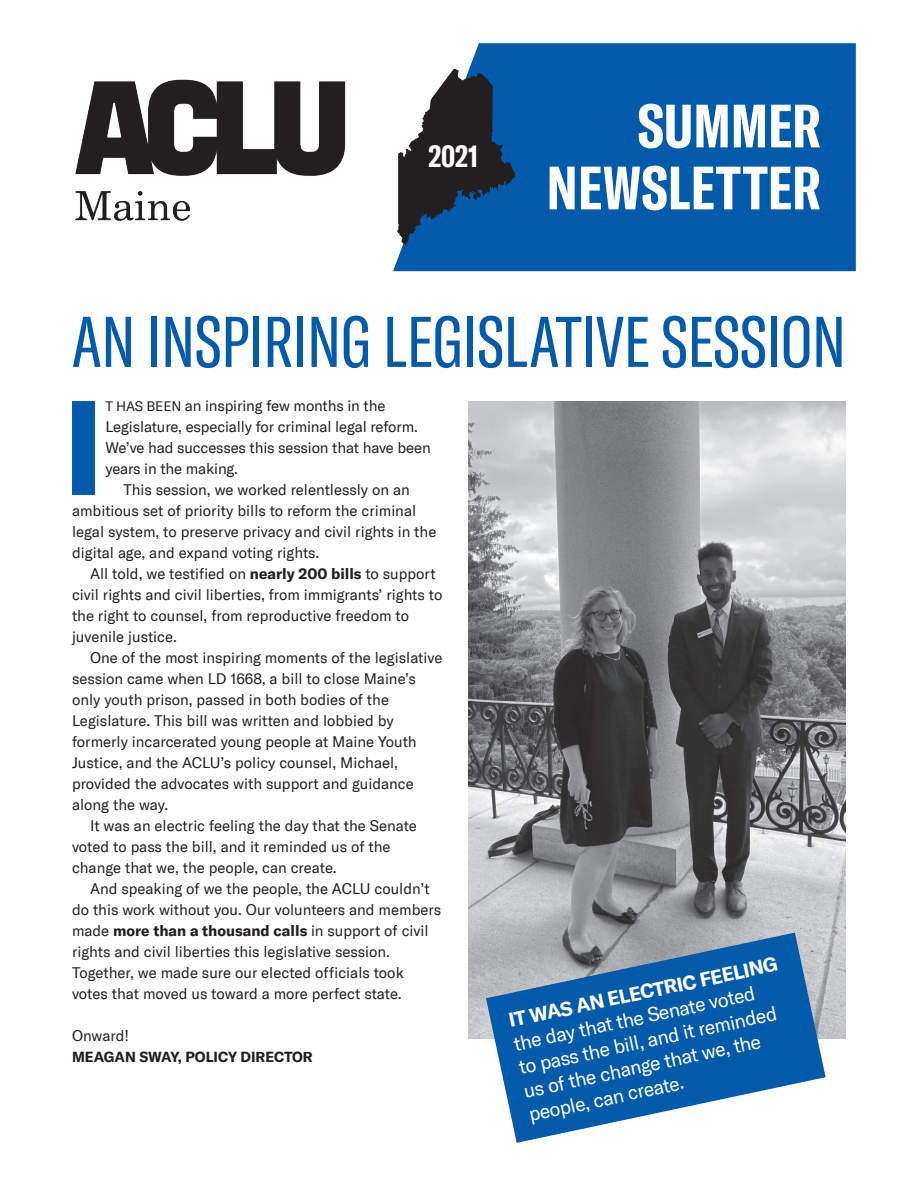
<style>
.page{position:relative;width:918px;height:1188px;background:#fff}
.page>*{position:absolute;margin:0;border:0;box-sizing:border-box;transform-origin:0 0}
.t1{font:700 131.85px "GT America";color:#015aaa}
.t2{font:extra-condensed 70.5px "GT America";color:#015aaa}
.t3{font:700 extra-condensed 60.15px/61.9px "GT America";letter-spacing:.005em;color:#fff;text-align:right}
.t4{font:700 extra-condensed 30.15px "GT America";color:#fff}
.t5{font:19.5px/24px "GT America";color:#fff}
.t6{font:700 19.5px "GT America";color:#fff}
.t7{font:15px/21px "GT America";color:#231f20}
.t8{font:700 15px "GT America";color:#231f20}
.t9{font:700 14.25px "GT America";color:#231f20}
.s1{font-size:13.5px}
.s2{font-weight:700}
.s3{font-weight:400}
</style>
<div class="page">
<img style="left:468px;top:402px;width:378px;height:636px">
<svg style="left:486px;top:933px;width:340px;height:210px;fill:#015aaa"></svg>
<div style="left:393px;top:43px;width:463px;height:228px;background:#015aaa"></div>
<svg style="left:397px;top:69px;width:118px;height:176px;background:#36516b"></svg>
<img style="left:75px;top:79px;width:271px;height:142px">
<h3 class="t4" style="left:428px;top:138px;width:51px">2021</h3>
<h3 class="t3" style="left:547px;top:95px;width:275px">SUMMER<br>NEWSLETTER</h3>
<h2 class="t2" style="left:72px;top:301px;width:775px">AN INSPIRING LEGISLATIVE SESSION</h2>
<h1 class="t1" style="left:62px;top:366px;width:43px">I</h1>
<p class="t7" style="left:105px;top:395px;width:327px"><span class="s1">T HAS BEEN</span> an inspiring few months in the Legislature, especially for criminal legal reform.<br>We’ve had successes this session that have been years in the making.</p>
<p class="t7" style="left:72px;top:479px;width:366px;text-indent:51px">This session, we worked relentlessly on an ambitious set of priority bills to reform the criminal legal system, to preserve privacy and civil rights in the digital age, and expand voting rights.</p>
<p class="t7" style="left:72px;top:563px;width:372px;text-indent:18px">All told, we testified on <span class="s2">nearly 200 bills</span> to support civil rights and civil liberties, from immigrants’ rights to the right to counsel, from reproductive freedom to juvenile justice.</p>
<p class="t7" style="left:90px;top:647px;width:354px">One of the most inspiring moments of the legislative</p>
<p class="t7" style="left:72px;top:668px;width:345px">session came when LD 1668, a bill to close Maine’s</p>
<p class="t7" style="left:72px;top:689px;width:319px">only youth prison, passed in both bodies of the</p>
<p class="t7" style="left:72px;top:710px;width:323px">Legislature. This bill was written and lobbied by</p>
<p class="t7" style="left:72px;top:731px;width:346px">formerly incarcerated young people at Maine Youth</p>
<p class="t7" style="left:72px;top:752px;width:328px">Justice, and the ACLU’s policy counsel, Michael,</p>
<p class="t7" style="left:72px;top:773px;width:343px">provided the advocates with support and guidance</p>
<p class="t7" style="left:72px;top:794px;width:98px">along the way.</p>
<p class="t7" style="left:90px;top:815px;width:328px">It was an electric feeling the day that the Senate</p>
<p class="t7" style="left:72px;top:836px;width:320px">voted to pass the bill, and it reminded us of the</p>
<p class="t7" style="left:72px;top:857px;width:266px">change that we, the people, can create.</p>
<p class="t7" style="left:90px;top:878px;width:341px">And speaking of we the people, the ACLU couldn’t</p>
<p class="t7" style="left:72px;top:899px;width:371px">do this work without you. Our volunteers and members</p>
<p class="t8" style="left:72px;top:921px;width:358px"><span class="s3">made</span> more than a thousand calls <span class="s3">in support of civil</span></p>
<p class="t7" style="left:72px;top:941px;width:320px">rights and civil liberties this legislative session.</p>
<p class="t7" style="left:72px;top:962px;width:333px">Together, we made sure our elected officials took</p>
<p class="t7" style="left:72px;top:983px;width:331px">votes that moved us toward a more perfect state.</p>
<p class="t7" style="left:72px;top:1025px;width:59px">Onward!</p>
<p class="t9" style="left:72px;top:1048px;width:242px">MEAGAN SWAY, POLICY DIRECTOR</p>
<h3 class="t6" style="left:507px;top:1009px;width:276px;rotate:-12deg">IT WAS AN ELECTRIC FEELING</h3>
<h3 class="t5" style="left:512px;top:1032px;width:265px;rotate:-12deg">the day that the Senate voted to pass the bill, and it reminded us of the change that we, the people, can create.</h3>
</div>
